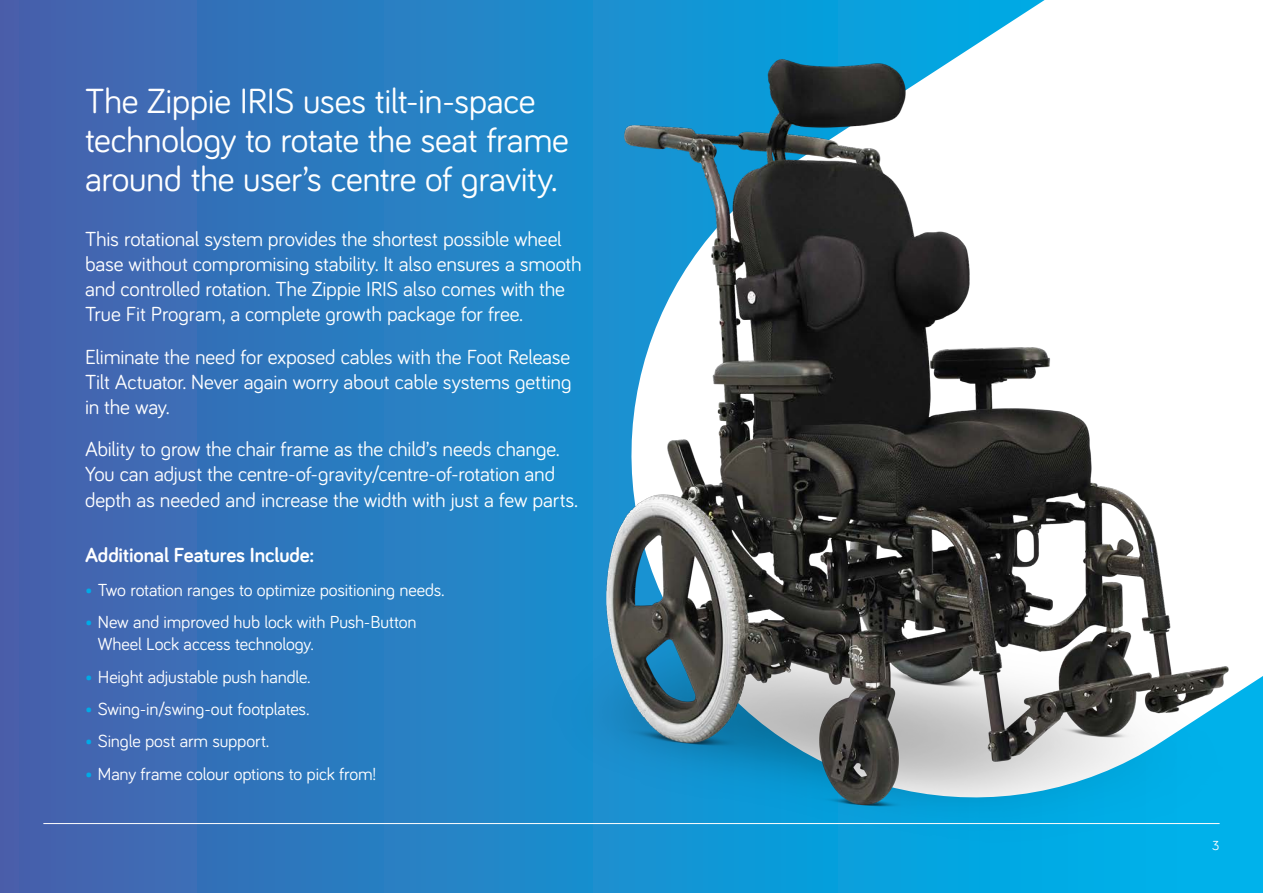
<style>
.page{position:relative;width:1263px;height:893px;background:#fff}
.page>*{position:absolute;margin:0;border:0;box-sizing:border-box;transform-origin:0 0}
.t1{font:36px/39px "Bariol";letter-spacing:-.015em;color:#fff}
.t2{font:21px/25.2px "Bariol";letter-spacing:-.01em;color:#fff}
.t3{font:700 21px "Bariol";letter-spacing:-.005em;color:#fff}
.t4{font:18px/21.8px "Bariol";letter-spacing:-.01em;color:#fff}
.t5{font:13.5px "Bariol";color:#fff}
.s1{color:#00abe6}
</style>
<div class="page">
<div style="left:0;top:0;width:1263px;height:893px;background:linear-gradient(to right,#4263ad,#00baf1)"></div>
<hr style="left:43px;top:823px;width:1176px;height:1px;background:#fff">
<img style="left:485px;top:0;width:778px;height:846px">
<img style="left:0;top:0;width:1px;height:893px">
<h1 class="t1" style="left:85px;top:80px;width:485px">The Zippie IRIS uses tilt-in-space technology to rotate the seat frame around the user’s centre of gravity.</h1>
<p class="t2" style="left:85px;top:225px;width:498px">This rotational system provides the shortest possible wheel base without compromising stability. It also ensures a smooth and controlled rotation. The Zippie IRIS also comes with the True Fit Program, a complete growth package for free.</p>
<p class="t2" style="left:85px;top:343px;width:488px;text-align:justify">Eliminate the need for exposed cables with the Foot Release Tilt Actuator. Never again worry about cable systems getting in the way.</p>
<p class="t2" style="left:85px;top:436px;width:494px">Ability to grow the chair frame as the child’s needs change.<br>You can adjust the centre-of-gravity/centre-of-rotation and depth as needed and increase the width with just a few parts.</p>
<p class="t3" style="left:85px;top:540px;width:231px">Additional Features Include:</p>
<p class="t4" style="left:85px;top:578px;width:361px"><span class="s1">•</span> Two rotation ranges to optimize positioning needs.</p>
<p class="t4" style="left:98px;top:611px;width:320px;text-indent:-13px"><span class="s1">•</span> New and improved hub lock with Push-Button<br>Wheel Lock access technology.</p>
<p class="t4" style="left:85px;top:665px;width:227px"><span class="s1">•</span> Height adjustable push handle.</p>
<p class="t4" style="left:85px;top:697px;width:226px"><span class="s1">•</span> Swing-in/swing-out footplates.</p>
<p class="t4" style="left:85px;top:730px;width:185px"><span class="s1">•</span> Single post arm support.</p>
<p class="t4" style="left:85px;top:762px;width:293px"><span class="s1">•</span> Many frame colour options to pick from!</p>
<p class="t5" style="left:1212px;top:836px;width:9px">3</p>
</div>
